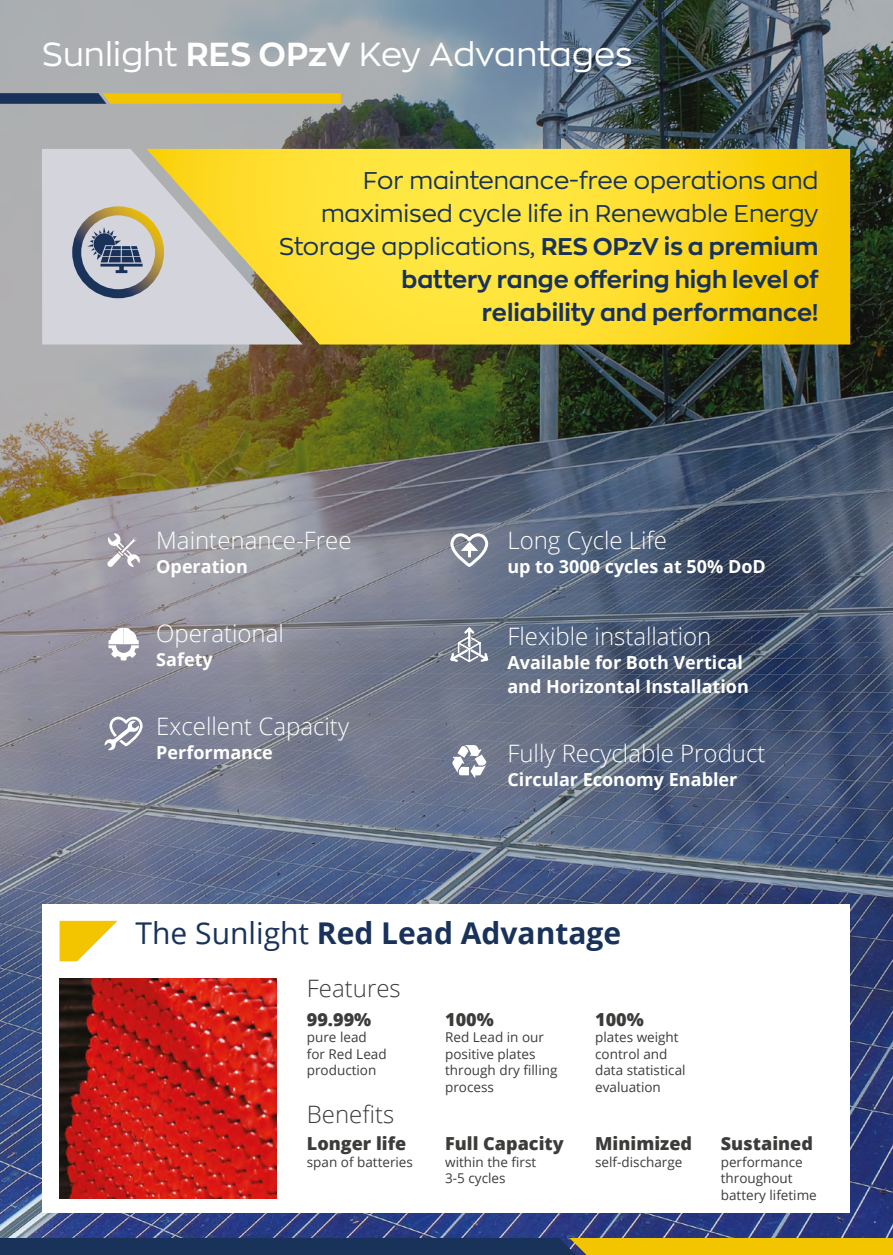
<style>
.page{position:relative;width:893px;height:1255px;background:#fff}
.page>*{position:absolute;margin:0;border:0;box-sizing:border-box;transform-origin:0 0}
.t1{font:33px "Zona Pro";letter-spacing:.01em;color:#fff}
.t2{font:700 30px "Open Sans";color:#19325a}
.t3{font:24px/33px "Zona Pro";color:#19325a;text-align:right}
.t4{font:300 24px "Open Sans";color:#fff}
.t5{font:300 24px "Open Sans";color:#3c3c3b}
.t6{font:700 18px/24px "Open Sans";color:#fff}
.t7{font:800 18px "Open Sans";color:#3c3c3b}
.t8{font:13.5px/16.5px "Open Sans";color:#3c3c3b}
.s1{font-weight:700}
.s2{font-weight:400}
</style>
<div class="page">
<img style="left:0;top:0;width:893px;height:1237px">
<svg style="left:303px;top:149px;width:547px;height:195px"></svg>
<svg style="left:0;top:93px;width:341px;height:11px"></svg>
<div style="left:42px;top:904px;width:808px;height:308px;background:#fff"></div>
<img style="left:60px;top:978px;width:217px;height:220px">
<svg style="left:60px;top:920px;width:58px;height:41px"></svg>
<svg style="left:42px;top:149px;width:261px;height:195px"></svg>
<svg style="left:87px;top:227px;width:56px;height:46px"></svg>
<div style="left:72px;top:206px;width:92px;height:92px;border:9px solid #fff;border-radius:50%"></div>
<svg style="left:449px;top:532px;width:41px;height:36px"></svg>
<svg style="left:107px;top:533px;width:33px;height:34px"></svg>
<svg style="left:104px;top:716px;width:39px;height:34px"></svg>
<svg style="left:452px;top:745px;width:34px;height:32px"></svg>
<svg style="left:108px;top:627px;width:31px;height:33px"></svg>
<svg style="left:448px;top:625px;width:42px;height:38px"></svg>
<svg style="left:0;top:1237px;width:893px;height:17px"></svg>
<p class="t1" style="left:42px;top:33px;width:592px">Sunlight <span class="s1">RES OPzV</span> Key Advantages</p>
<p class="t3" style="left:279px;top:163px;width:541px">For maintenance-free operations and maximised cycle life in Renewable Energy Storage applications, <span class="s1">RES OPzV is a premium battery range offering high level of<br>reliability and performance!</span></p>
<p class="t4" style="left:156px;top:523px;width:197px">Maintenance-Free</p>
<p class="t6" style="left:156px;top:553px;width:93px">Operation</p>
<p class="t4" style="left:156px;top:616px;width:129px">Operational</p>
<p class="t6" style="left:156px;top:646px;width:58px">Safety</p>
<p class="t4" style="left:156px;top:709px;width:194px">Excellent Capacity</p>
<p class="t6" style="left:156px;top:739px;width:118px">Performance</p>
<p class="t4" style="left:507px;top:523px;width:161px">Long Cycle Life</p>
<p class="t6" style="left:507px;top:553px;width:260px">up to 3000 cycles at 50% DoD</p>
<p class="t4" style="left:507px;top:619px;width:205px">Flexible installation</p>
<p class="t6" style="left:507px;top:649px;width:243px">Available for Both Vertical and Horizontal Installation</p>
<p class="t4" style="left:507px;top:736px;width:260px">Fully Recyclable Product</p>
<p class="t6" style="left:507px;top:766px;width:231px">Circular Economy Enabler</p>
<p class="t2" style="left:136px;top:911px;width:487px"><span class="s2">The Sunlight</span> Red Lead Advantage</p>
<p class="t5" style="left:307px;top:972px;width:95px">Features</p>
<p class="t7" style="left:307px;top:1005px;width:66px">99.99%</p>
<p class="t8" style="left:307px;top:1028px;width:81px">pure lead for Red Lead production</p>
<p class="t5" style="left:307px;top:1098px;width:89px">Benefits</p>
<p class="t7" style="left:307px;top:1130px;width:101px">Longer life</p>
<p class="t8" style="left:307px;top:1153px;width:108px">span of batteries</p>
<p class="t7" style="left:445px;top:1005px;width:50px">100%</p>
<p class="t8" style="left:445px;top:1028px;width:114px">Red Lead in our positive plates through dry filling process</p>
<p class="t7" style="left:445px;top:1130px;width:120px">Full Capacity</p>
<p class="t8" style="left:445px;top:1153px;width:93px">within the first<br>3-5 cycles</p>
<p class="t7" style="left:595px;top:1005px;width:50px">100%</p>
<p class="t8" style="left:595px;top:1028px;width:92px">plates weight control and data statistical evaluation</p>
<p class="t7" style="left:595px;top:1130px;width:98px">Minimized</p>
<p class="t8" style="left:595px;top:1153px;width:89px">self-discharge</p>
<p class="t7" style="left:721px;top:1130px;width:94px">Sustained</p>
<p class="t8" style="left:721px;top:1153px;width:97px">performance throughout battery lifetime</p>
</div>
